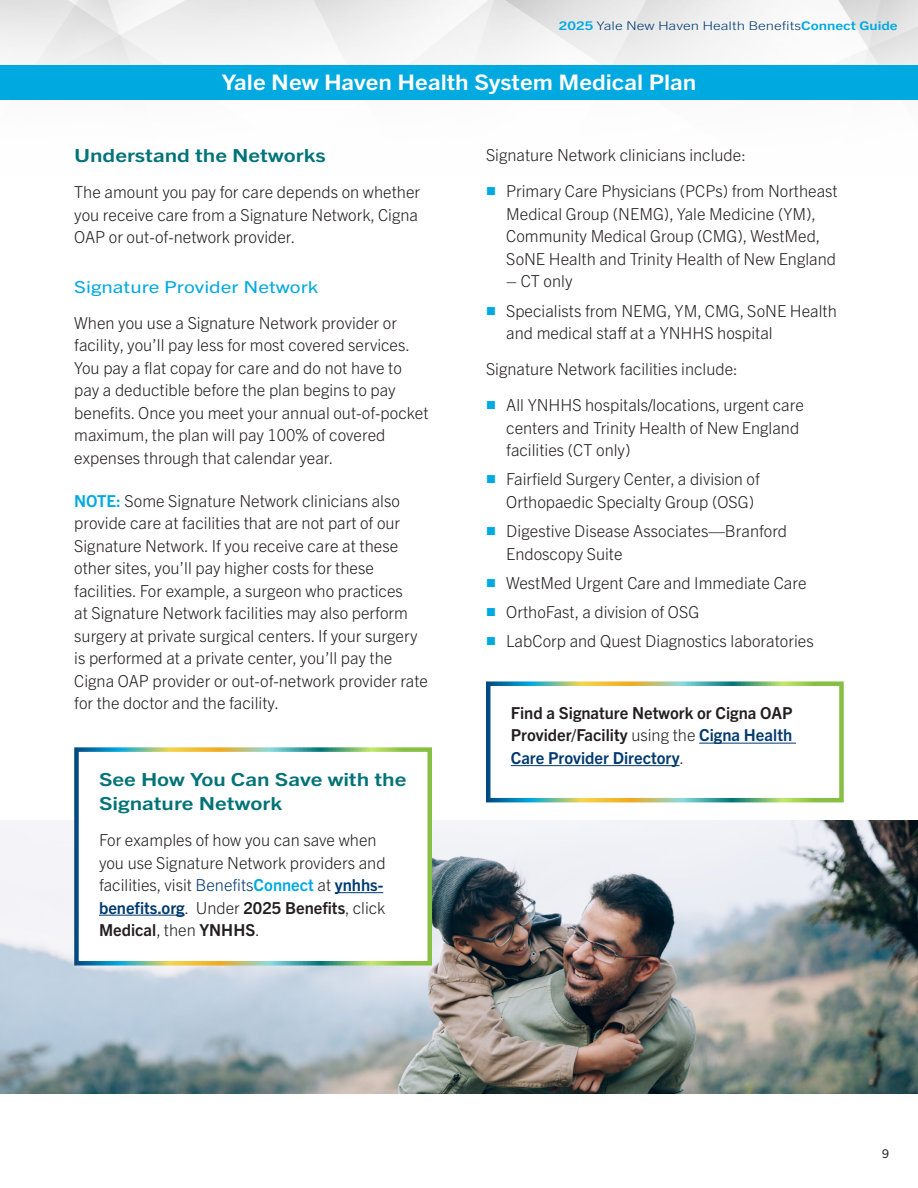
<style>
.page{position:relative;width:918px;height:1188px;background:#fff}
.page>*{position:absolute;margin:0;border:0;box-sizing:border-box;transform-origin:0 0}
.Header_1{font:700 21.45px "Trade Gothic Next LT Pro";color:#fff;scale:1.14 1}
.Header_2{font:700 18px/24px "Trade Gothic Next LT Pro";color:#007377;scale:1.25 1}
.Body_Text_Print{font:300 16.5px/22.5px "Trade Gothic Next LT Pro";color:#231f20}
.Body_Text_Print-2{font:700 16.5px/22.5px "Trade Gothic Next LT Pro";color:#231f20;text-align:justify}
.Header_3{font:16.5px "Trade Gothic Next LT Pro";color:#00a9e0;scale:1.25 1}
.t1{font:300 12px "Trade Gothic Next LT Pro";color:#003a70;scale:1.25 1}
.t2{font:12px "Trade Gothic Next LT Pro";color:#231f20}
.s1{font-weight:700;color:#00a9e0}
.s2{color:#003a70}
.s3{font-weight:700;color:#003a70}
.s4{font-weight:700}
.s5{font-family:"Sarabun";color:#00a9e0}
.s6{font-weight:300}
</style>
<div class="page">
<svg style="left:636px;top:0;width:175px;height:100px"></svg>
<svg style="left:217px;top:0;width:194px;height:100px"></svg>
<svg style="left:411px;top:0;width:225px;height:100px"></svg>
<svg style="left:0;top:0;width:217px;height:100px"></svg>
<svg style="left:811px;top:0;width:107px;height:100px"></svg>
<img style="left:0;top:821px;width:918px;height:273px">
<hr style="left:699px;top:743px;width:97px;height:1px;background:#003a70">
<hr style="left:511px;top:765px;width:169px;height:1px;background:#003a70">
<div style="left:0;top:65px;width:918px;height:34px;background:#00a9e0"></div>
<div style="left:76px;top:750px;width:354px;height:213px;background:#fff"></div>
<hr style="left:335px;top:892px;width:48px;height:1px;background:#003a70">
<hr style="left:99px;top:915px;width:86px;height:1px;background:#003a70">
<p class="t1" style="left:559px;top:17px;width:273px"><span class="s1">2025</span> Yale New Haven Health Benefits<span class="s1">Connect Guide</span></p>
<p class="Header_1" style="left:222px;top:67px;width:418px">Yale New Haven Health System Medical Plan</p>
<p class="Header_2" style="left:74px;top:143px;width:203px">Understand the Networks</p>
<p class="Body_Text_Print" style="left:74px;top:180px;width:348px">The amount you pay for care depends on whether you receive care from a Signature Network, Cigna<br>OAP or out-of-network provider.</p>
<p class="Header_3" style="left:74px;top:275px;width:197px">Signature Provider Network</p>
<p class="Body_Text_Print" style="left:74px;top:311px;width:356px">When you use a Signature Network provider or facility, you’ll pay less for most covered services.<br>You pay a flat copay for care and do not have to pay a deductible before the plan begins to pay benefits. Once you meet your annual out-of-pocket maximum, the plan will pay 100% of covered expenses through that calendar year.</p>
<p class="Body_Text_Print" style="left:74px;top:488px;width:355px"><span class="s1">NOTE:</span> Some Signature Network clinicians also provide care at facilities that are not part of our Signature Network. If you receive care at these other sites, you’ll pay higher costs for these facilities. For example, a surgeon who practices<br>at Signature Network facilities may also perform surgery at private surgical centers. If your surgery is performed at a private center, you’ll pay the Cigna OAP provider or out-of-network provider rate for the doctor and the facility.</p>
<p class="Header_2" style="left:99px;top:766px;width:247px">See How You Can Save with the<br>Signature Network</p>
<p class="Body_Text_Print" style="left:99px;top:828px;width:288px">For examples of how you can save when you use Signature Network providers and facilities, visit <span class="s2">Benefits</span><span class="s1">Connect</span> at <span class="s3">ynhhs&shy;benefits.org</span>. Under <span class="s4">2025 Benefits</span>, click <span class="s4">Medical</span>, then <span class="s4">YNHHS</span>.</p>
<p class="Body_Text_Print" style="left:486px;top:143px;width:261px">Signature Network clinicians include:</p>
<p class="Body_Text_Print" style="left:506px;top:179px;width:333px;text-indent:-20px"><span class="s5">■</span> Primary Care Physicians (PCPs) from Northeast Medical Group (NEMG), Yale Medicine (YM), Community Medical Group (CMG), WestMed, SoNE Health and Trinity Health of New England</p>
<p class="Body_Text_Print" style="left:506px;top:269px;width:68px">– CT only</p>
<p class="Body_Text_Print" style="left:506px;top:298px;width:332px;text-indent:-20px"><span class="s5">■</span> Specialists from NEMG, YM, CMG, SoNE Health and medical staff at a YNHHS hospital</p>
<p class="Body_Text_Print" style="left:486px;top:357px;width:253px">Signature Network facilities include:</p>
<p class="Body_Text_Print" style="left:506px;top:393px;width:299px;text-indent:-20px"><span class="s5">■</span> All YNHHS hospitals/locations, urgent care centers and Trinity Health of New England facilities (CT only)</p>
<p class="Body_Text_Print" style="left:506px;top:467px;width:255px;text-indent:-20px"><span class="s5">■</span> Fairfield Surgery Center, a division of<br>Orthopaedic Specialty Group (OSG)</p>
<p class="Body_Text_Print" style="left:506px;top:519px;width:282px;text-indent:-20px"><span class="s5">■</span> Digestive Disease Associates—Branford<br>Endoscopy Suite</p>
<p class="Body_Text_Print" style="left:486px;top:570px;width:322px"><span class="s5">■</span> WestMed Urgent Care and Immediate Care</p>
<p class="Body_Text_Print" style="left:486px;top:600px;width:215px"><span class="s5">■</span> OrthoFast, a division of OSG</p>
<p class="Body_Text_Print" style="left:486px;top:629px;width:329px"><span class="s5">■</span> LabCorp and Quest Diagnostics laboratories</p>
<p class="Body_Text_Print-2" style="left:511px;top:701px;width:283px">Find a Signature Network or Cigna OAP Provider/Facility <span class="s6">using the</span> <span class="s2">Cigna Health Care Provider Directory</span><span class="s6">.</span></p>
<p class="t2" style="left:882px;top:1146px;width:8px">9</p>
</div>
